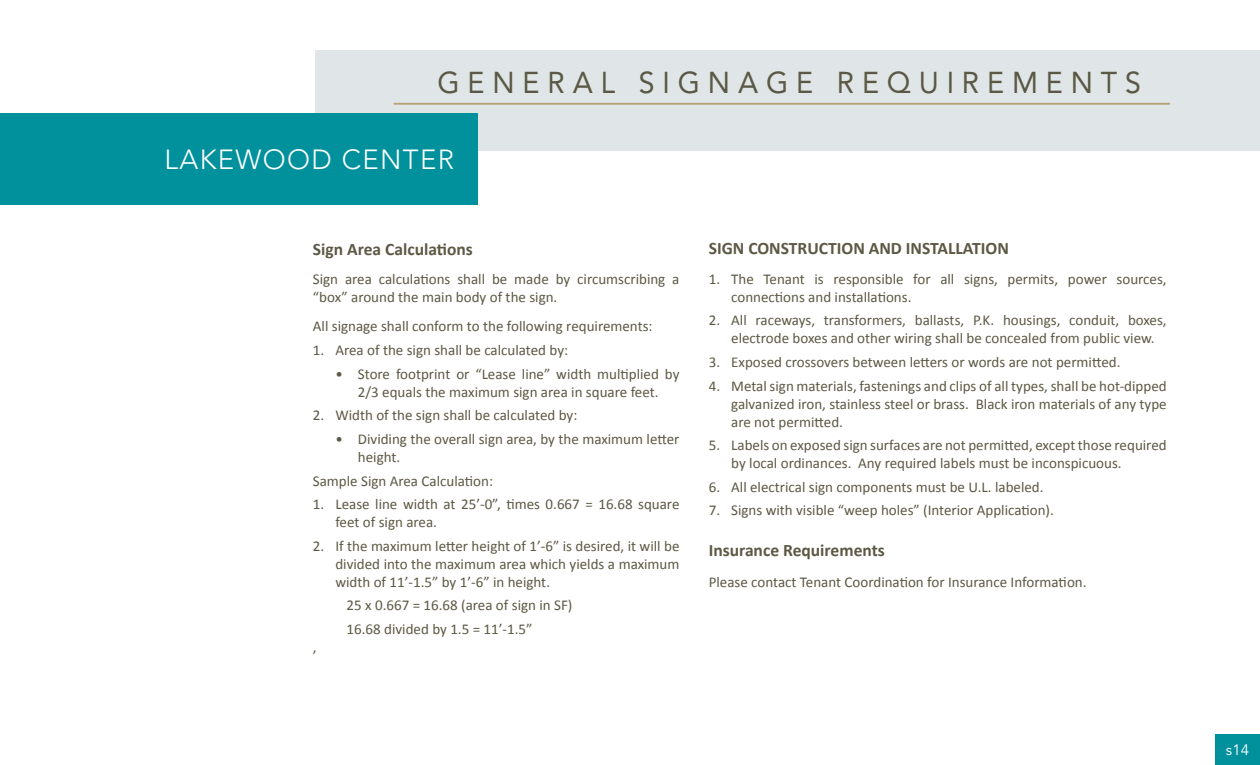
<style>
.page{position:relative;width:1260px;height:765px;background:#fff}
.page>*{position:absolute;margin:0;border:0;box-sizing:border-box;transform-origin:0 0}
.t1{font:30px "Avenir LT Std";letter-spacing:.275em;color:#5b5945;scale:.95 1}
.t2{font:300 27.5px "Avenir LT Std";letter-spacing:.05em;color:#fff}
.t3{font:700 17.5px "Calibri";color:#5c5844}
.t4{font:15px/18px "Calibri";color:#5c5844}
.t5{font:15px "Avenir LT Std";color:#fff}
</style>
<div class="page">
<div style="left:315px;top:50px;width:945px;height:101px;background:#e0e6e7"></div>
<div style="left:1215px;top:734px;width:45px;height:31px;background:#00919d"></div>
<div style="left:0;top:114px;width:477px;height:91px;background:#00919d"></div>
<hr style="left:394px;top:103px;width:776px;height:2px;background:#b9a177">
<h1 class="t1" style="left:438px;top:65px;width:742px">GENERAL SIGNAGE REQUIREMENTS</h1>
<h2 class="t2" style="left:164px;top:143px;width:291px">LAKEWOOD CENTER</h2>
<p class="t3" style="left:313px;top:238px;width:161px">Sign Area Calculations</p>
<p class="t4" style="left:313px;top:270px;width:368px">Sign area calculations shall be made by circumscribing a “box” around the main body of the sign.</p>
<p class="t4" style="left:313px;top:318px;width:341px">All signage shall conform to the following requirements:</p>
<p class="t4" style="left:313px;top:341px;width:257px">1. Area of the sign shall be calculated by:</p>
<p class="t4" style="left:335px;top:365px;width:346px;text-align:center">• Store footprint or “Lease line” width multiplied by<br>2/3 equals the maximum sign area in square feet.</p>
<p class="t4" style="left:313px;top:406px;width:266px">2. Width of the sign shall be calculated by:</p>
<p class="t4" style="left:358px;top:430px;width:323px;text-indent:-22px">• Dividing the overall sign area, by the maximum letter height.</p>
<p class="t4" style="left:313px;top:472px;width:182px">Sample Sign Area Calculation:</p>
<p class="t4" style="left:335px;top:495px;width:346px;text-indent:-22px">1. Lease line width at 25’-0”, times 0.667 = 16.68 square feet of sign area.</p>
<p class="t4" style="left:335px;top:537px;width:346px;text-align:justify;text-indent:-22px">2. If the maximum letter height of 1’-6” is desired, it will be divided into the maximum area which yields a maximum width of 11’-1.5” by 1’-6” in height.</p>
<p class="t4" style="left:347px;top:594px;width:227px;line-height:23.6px">25 x 0.667 = 16.68 (area of sign in SF)<br>16.68 divided by 1.5 = 11’-1.5”</p>
<p class="t4" style="left:313px;top:638px;width:5px">,</p>
<p class="t3" style="left:709px;top:237px;width:302px">SIGN CONSTRUCTION AND INSTALLATION</p>
<p class="t4" style="left:731px;top:270px;width:437px;text-indent:-22px">1. The Tenant is responsible for all signs, permits, power sources, connections and installations.</p>
<p class="t4" style="left:731px;top:311px;width:437px;text-indent:-22px">2. All raceways, transformers, ballasts, P.K. housings, conduit, boxes, electrode boxes and other wiring shall be concealed from public view.</p>
<p class="t4" style="left:709px;top:353px;width:413px">3. Exposed crossovers between letters or words are not permitted.</p>
<p class="t4" style="left:731px;top:377px;width:437px;text-align:justify;text-indent:-22px">4. Metal sign materials, fastenings and clips of all types, shall be hot-dipped galvanized iron, stainless steel or brass. Black iron materials of any type are not permitted.</p>
<p class="t4" style="left:731px;top:436px;width:437px;text-indent:-22px">5. Labels on exposed sign surfaces are not permitted, except those required by local ordinances. Any required labels must be inconspicuous.</p>
<p class="t4" style="left:709px;top:478px;width:336px">6. All electrical sign components must be U.L. labeled.</p>
<p class="t4" style="left:709px;top:502px;width:347px">7. Signs with visible “weep holes” (Interior Application).</p>
<p class="t3" style="left:709px;top:539px;width:178px">Insurance Requirements</p>
<p class="t4" style="left:709px;top:573px;width:379px">Please contact Tenant Coordination for Insurance Information.</p>
<p class="t5" style="left:1226px;top:741px;width:25px">s14</p>
</div>
